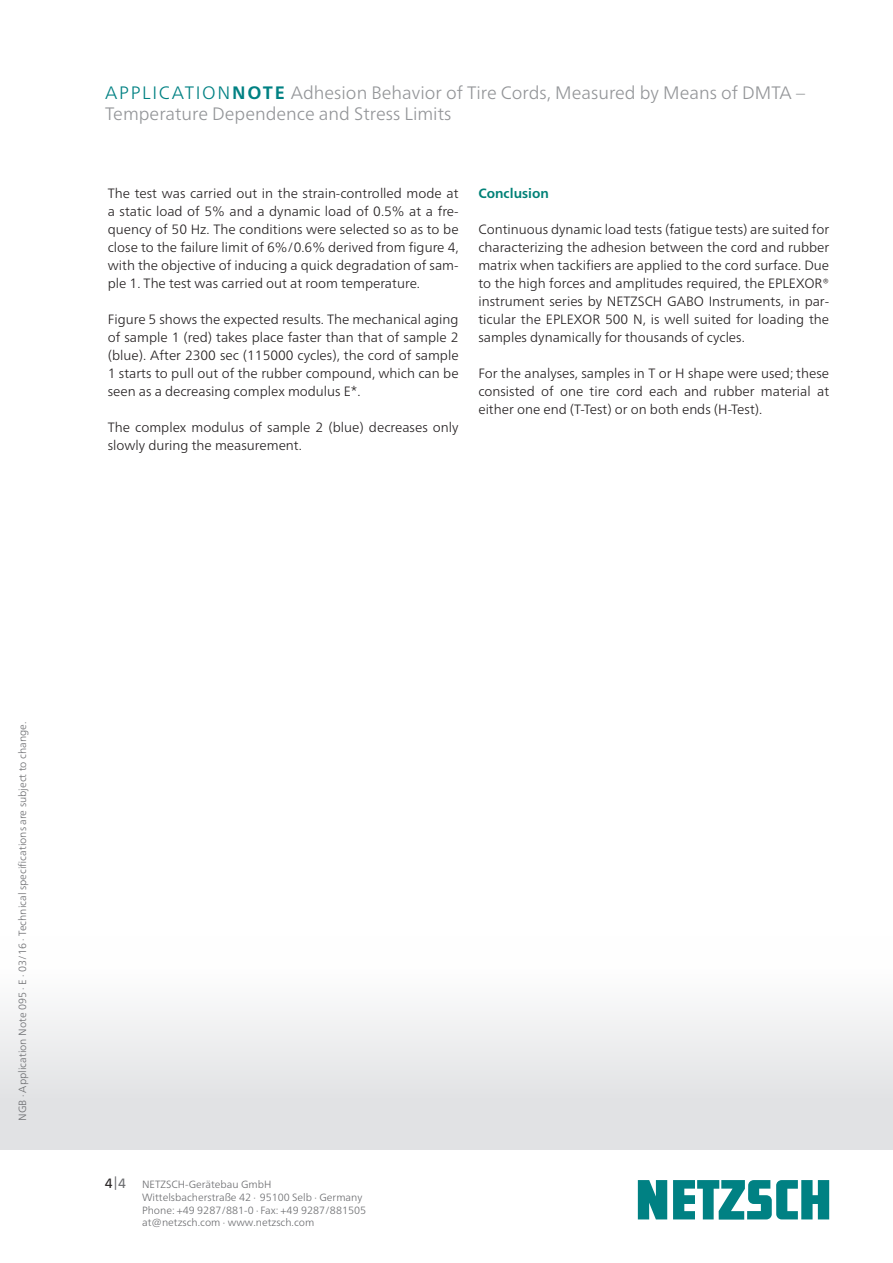
<style>
.page{position:relative;width:893px;height:1263px;background:#fff}
.page>*{position:absolute;margin:0;border:0;box-sizing:border-box;transform-origin:0 0}
.Fließtext_engl{font:300 18px "Frutiger Neue LTW1 G";color:#939598}
.D_Fließtext{font:300 13.5px/18px "Frutiger Neue LTW1 G";color:#231f20;text-align:justify}
.D_Fließtext-2{font:700 13.5px "Frutiger Neue LTW1 G";color:#008177}
.t1{font:13.5px "Frutiger Neue LTW1 G";color:#6c6d70}
.E_Bildunterschrift{font:300 10.5px "Frutiger Neue LTW1 G";color:#6c6d70}
.s1{color:#008183}
.s2{font-weight:700;color:#008183}
.s3{color:#231f20}
</style>
<div class="page">
<svg style="left:638px;top:1180px;width:191px;height:39px"></svg>
<p class="Fließtext_engl" style="left:105px;top:82px;width:701px"><span class="s1">APPLICATION</span><span class="s2">NOTE</span> Adhesion Behavior of Tire Cords, Measured by Means of DMTA –</p>
<p class="Fließtext_engl" style="left:105px;top:103px;width:348px">Temperature Dependence and Stress Limits</p>
<p class="D_Fließtext" style="left:108px;top:184px;width:352px">The test was carried out in the strain-controlled mode at a static load of 5% and a dynamic load of 0.5% at a fre&shy;quency of 50 Hz. The conditions were selected so as to be close to the failure limit of 6%/0.6% derived from figure 4, with the objective of inducing a quick degradation of sam&shy;ple 1. The test was carried out at room temperature.</p>
<p class="D_Fließtext" style="left:108px;top:310px;width:352px">Figure 5 shows the expected results. The mechanical aging of sample 1 (red) takes place faster than that of sample 2 (blue). After 2300 sec (115000 cycles), the cord of sample 1 starts to pull out of the rubber compound, which can be seen as a decreasing complex modulus E*.</p>
<p class="D_Fließtext" style="left:108px;top:418px;width:352px">The complex modulus of sample 2 (blue) decreases only slowly during the measurement.</p>
<p class="D_Fließtext-2" style="left:478px;top:185px;width:72px">Conclusion</p>
<p class="D_Fließtext" style="left:478px;top:220px;width:352px">Continuous dynamic load tests (fatigue tests) are suited for characterizing the adhesion between the cord and rubber matrix when tackifiers are applied to the cord surface. Due to the high forces and amplitudes required, the EPLEXOR® instrument series by NETZSCH GABO Instruments, in par&shy;ticular the EPLEXOR 500 N, is well suited for loading the samples dynamically for thousands of cycles.</p>
<p class="D_Fließtext" style="left:478px;top:364px;width:352px">For the analyses, samples in T or H shape were used; these consisted of one tire cord each and rubber material at either one end (T-Test) or on both ends (H-Test).</p>
<p class="E_Bildunterschrift" style="left:16px;top:1121px;width:401px;rotate:-90deg">NGB · Application Note 095 · E · 03/16 · Technical specifications are subject to change.</p>
<p class="t1" style="left:105px;top:1175px;width:23px"><span class="s3">4</span>|4</p>
<p class="E_Bildunterschrift" style="left:142px;top:1178px;width:131px">NETZSCH-Gerätebau GmbH</p>
<p class="E_Bildunterschrift" style="left:142px;top:1191px;width:222px">Wittelsbacherstraße 42 ∙ 95100 Selb ∙ Germany</p>
<p class="E_Bildunterschrift" style="left:142px;top:1203px;width:226px">Phone: +49 9287/881-0 ∙ Fax: +49 9287/881505</p>
<p class="E_Bildunterschrift" style="left:142px;top:1216px;width:174px">at@netzsch.com ∙ www.netzsch.com</p>
</div>
